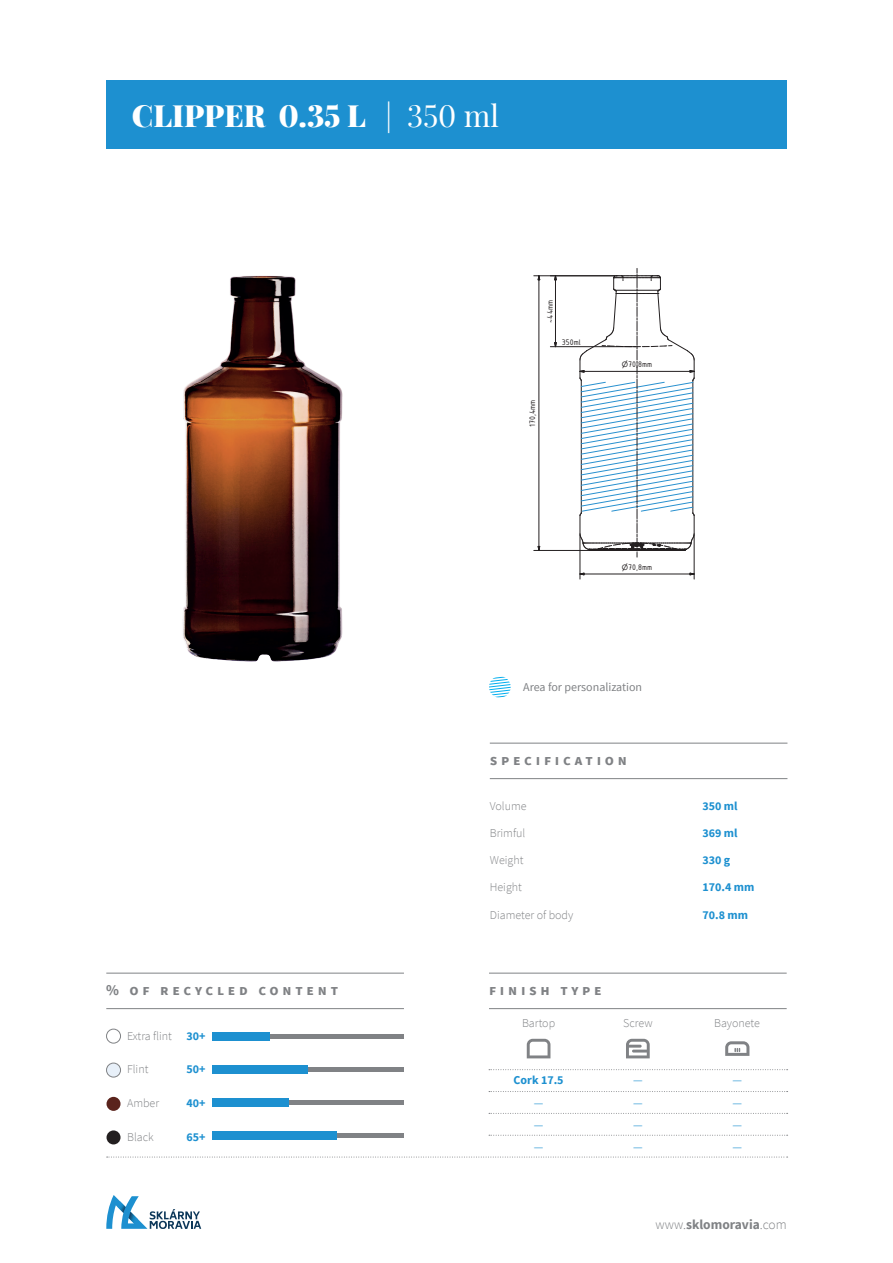
<style>
.page{position:relative;width:893px;height:1263px;background:#fff}
.page>*{position:absolute;margin:0;border:0;box-sizing:border-box;transform-origin:0 0}
.t1{font:900 30px "Playfair Display";color:#fff}
.t2{font:700 15px "Source Sans Pro";letter-spacing:.25em;color:#808285}
.t3{font:700 13.5px "Source Sans Pro";color:#808285}
.t4{font:300 12px "Source Sans Pro";color:#808285}
.t5{font:700 12px "Source Sans Pro";color:#1d90d0}
.t6{font:12px "Source Sans Pro";color:#808285}
.t7{font:300 12px/22px "Source Sans Pro";color:#1d90d0;text-align:justify}
.t8{font:8.7px "ISOCPEUR";color:#231f20}
.s1{font-weight:400}
.s2{font-family:"AIGDT";font-size:7.35px}
.s3{font-weight:300}
</style>
<div class="page">
<svg style="left:106px;top:1195px;width:95px;height:34px"></svg>
<svg style="left:107px;top:1157px;width:681px;height:1px"></svg>
<hr style="left:106px;top:1008px;width:298px;height:1px;background:#808285">
<hr style="left:106px;top:973px;width:298px;height:1px;background:#808285">
<hr style="left:213px;top:1034px;width:191px;height:4px;background:#808285">
<div style="left:213px;top:1032px;width:57px;height:8px;background:#1d90d0"></div>
<div style="left:213px;top:1100px;width:191px;height:5px;background:#808285"></div>
<div style="left:213px;top:1098px;width:76px;height:9px;background:#1d90d0"></div>
<hr style="left:213px;top:1134px;width:191px;height:4px;background:#808285">
<div style="left:213px;top:1132px;width:124px;height:8px;background:#1d90d0"></div>
<div style="left:106px;top:1029px;width:15px;height:14px;border:1px solid #808285;border-radius:50%"></div>
<div style="left:107px;top:1063px;width:14px;height:14px;background:#e8f0f9;border-radius:50%"></div>
<div style="left:106px;top:1063px;width:15px;height:14px;border:1px solid #808285;border-radius:50%"></div>
<div style="left:107px;top:1097px;width:14px;height:14px;background:#5a231c;border-radius:50%"></div>
<div style="left:107px;top:1130px;width:14px;height:14px;background:#231f20;border-radius:50%"></div>
<hr style="left:213px;top:1067px;width:191px;height:4px;background:#808285">
<div style="left:213px;top:1065px;width:95px;height:9px;background:#1d90d0"></div>
<svg style="left:489px;top:676px;width:22px;height:22px"></svg>
<hr style="left:489px;top:1008px;width:298px;height:1px;background:#808285">
<svg style="left:489px;top:1135px;width:299px;height:1px"></svg>
<svg style="left:489px;top:1113px;width:299px;height:1px"></svg>
<svg style="left:489px;top:1091px;width:299px;height:1px"></svg>
<svg style="left:489px;top:1069px;width:299px;height:1px"></svg>
<svg style="left:527px;top:1039px;width:23px;height:19px"></svg>
<svg style="left:626px;top:1039px;width:24px;height:19px"></svg>
<hr style="left:490px;top:778px;width:297px;height:1px;background:#808285">
<hr style="left:490px;top:743px;width:297px;height:1px;background:#808285">
<svg style="left:725px;top:1041px;width:24px;height:15px"></svg>
<hr style="left:489px;top:973px;width:298px;height:1px;background:#808285">
<div style="left:106px;top:81px;width:681px;height:68px;background:#1d90d0"></div>
<svg style="left:554px;top:342px;width:3px;height:6px"></svg>
<svg style="left:554px;top:276px;width:3px;height:5px"></svg>
<hr style="left:555px;top:280px;width:1px;height:63px;background:#231f20">
<hr style="left:550px;top:346px;width:86px;height:1px;background:#231f20">
<hr style="left:539px;top:280px;width:1px;height:266px;background:#231f20">
<hr style="left:534px;top:275px;width:81px;height:1px;background:#231f20">
<hr style="left:534px;top:550px;width:103px;height:1px;background:#231f20">
<hr style="left:584px;top:574px;width:106px;height:1px;background:#231f20">
<hr style="left:580px;top:535px;width:1px;height:44px;background:#231f20">
<hr style="left:694px;top:535px;width:1px;height:44px;background:#231f20">
<svg style="left:578px;top:268px;width:117px;height:289px"></svg>
<hr style="left:584px;top:371px;width:106px;height:1px;background:#231f20">
<img style="left:182px;top:276px;width:161px;height:386px">
<h1 class="t1" style="left:132px;top:92px;width:369px">CLIPPER 0.35 L <span class="s1">| 350 ml</span></h1>
<p class="t8" style="left:544px;top:323px;width:25px;rotate:-90deg">~ mm</p>
<p class="t8" style="left:544px;top:319px;width:11px;rotate:-90deg">44</p>
<p class="t8" style="left:562px;top:337px;width:21px">350ml</p>
<p class="t8" style="left:527px;top:427px;width:29px;rotate:-90deg">170,4mm</p>
<p class="t8" style="left:622px;top:359px;width:32px"><span class="s2">n</span>70,8mm</p>
<p class="t8" style="left:622px;top:561px;width:32px"><span class="s2">n</span>70,8mm</p>
<p class="t6" style="left:523px;top:679px;width:120px">Area for personalization</p>
<p class="t2" style="left:106px;top:980px;width:233px">% of recycled content</p>
<p class="t4" style="left:127px;top:1028px;width:46px">Extra flint</p>
<p class="t4" style="left:127px;top:1062px;width:23px">Flint</p>
<p class="t4" style="left:127px;top:1096px;width:34px">Amber</p>
<p class="t4" style="left:127px;top:1129px;width:28px">Black</p>
<p class="t5" style="left:186px;top:1028px;width:21px">30+</p>
<p class="t5" style="left:186px;top:1061px;width:21px">50+</p>
<p class="t5" style="left:186px;top:1095px;width:21px">40+</p>
<p class="t5" style="left:186px;top:1128px;width:21px">65+</p>
<p class="t2" style="left:490px;top:750px;width:139px">specification</p>
<p class="t4" style="left:490px;top:799px;width:38px">Volume</p>
<p class="t4" style="left:490px;top:826px;width:37px">Brimful</p>
<p class="t4" style="left:490px;top:853px;width:35px">Weight</p>
<p class="t4" style="left:490px;top:880px;width:34px">Height</p>
<p class="t4" style="left:490px;top:907px;width:85px">Diameter of body</p>
<p class="t2" style="left:489px;top:980px;width:114px">finish type</p>
<p class="t5" style="left:702px;top:798px;width:37px">350 ml</p>
<p class="t5" style="left:702px;top:825px;width:37px">369 ml</p>
<p class="t5" style="left:702px;top:852px;width:29px">330 g</p>
<p class="t5" style="left:702px;top:879px;width:53px">170.4 mm</p>
<p class="t5" style="left:702px;top:906px;width:47px">70.8 mm</p>
<p class="t4" style="left:522px;top:1016px;width:35px">Bartop</p>
<p class="t4" style="left:623px;top:1016px;width:31px">Screw</p>
<p class="t4" style="left:714px;top:1016px;width:47px">Bayonete</p>
<p class="t5" style="left:514px;top:1072px;width:52px">Cork 17.5</p>
<p class="t7" style="left:534px;top:1091px;width:11px">— — —</p>
<p class="t7" style="left:633px;top:1069px;width:11px">— — — —</p>
<p class="t7" style="left:732px;top:1069px;width:11px">— — — —</p>
<p class="t3" style="left:656px;top:1215px;width:133px"><span class="s3">www.</span>sklomoravia<span class="s3">.com</span></p>
</div>
